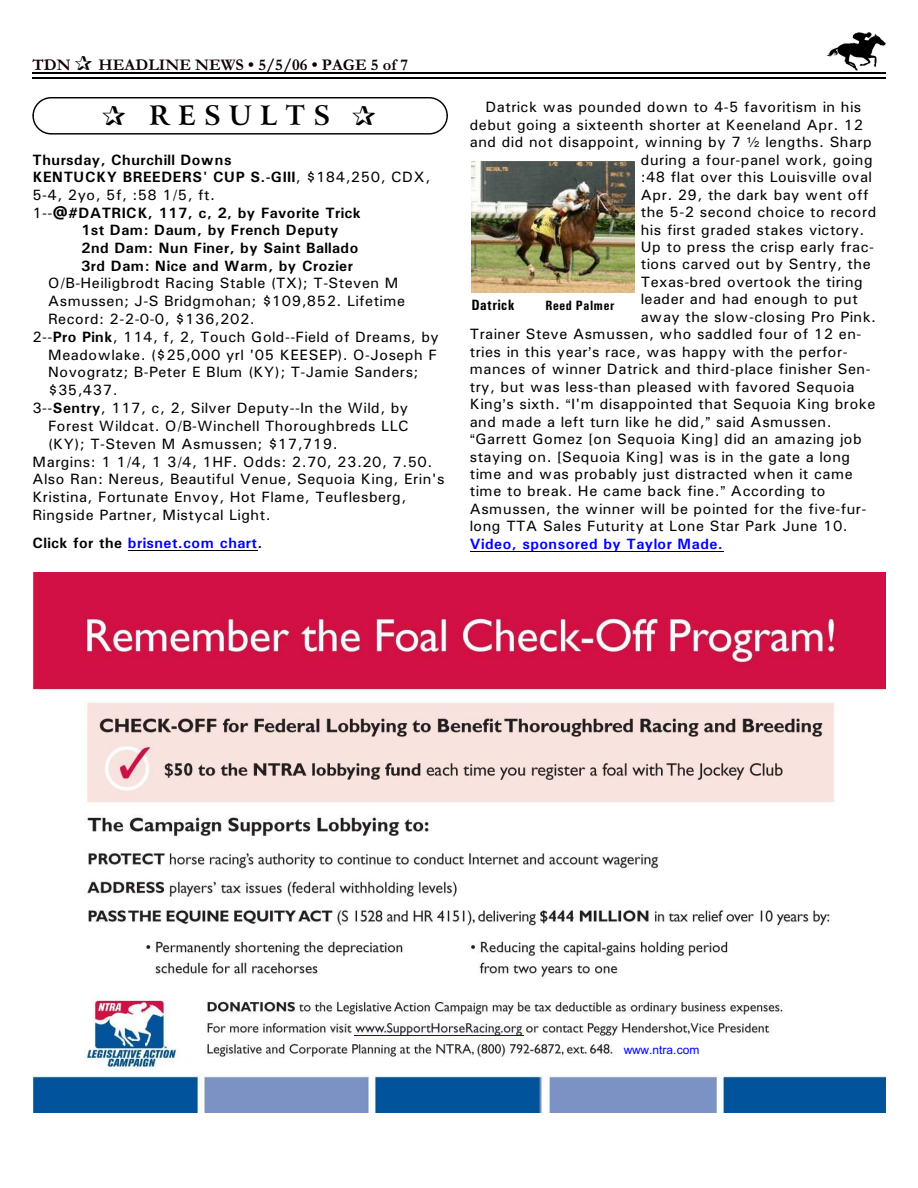
<style>
.page{position:relative;width:918px;height:1188px;background:#fff}
.page>*{position:absolute;margin:0;border:0;box-sizing:border-box;transform-origin:0 0}
.t1{font:700 27px "Arrus BT";letter-spacing:.295em;color:#000}
.t2{font:700 16.5px "Garamond";letter-spacing:.005em;color:#0f0000}
.t3{font:15px/17.4px "Univers";letter-spacing:.03em;color:#000;text-align:justify}
.t4{font:700 15px "Univers";letter-spacing:.03em;color:#000}
.t5{font:700 15px "Univers";letter-spacing:.03em;color:#00f}
.t6{font:700 15px "Univers Condensed";letter-spacing:.03em;color:#000}
.t7{font:700 13.5px "Univers Condensed";letter-spacing:.045em;color:#000}
.t8{font:12px "Arial";letter-spacing:.01em;color:#00f}
.s1{color:#001400}
.s2{font-weight:400}
.s3{font-weight:700}
.s4{color:#000}
</style>
<div class="page">
<img style="left:826px;top:32px;width:60px;height:38px">
<hr style="left:32px;top:72px;width:853px;height:1px;background:#000">
<hr style="left:32px;top:77px;width:853px;height:2px;background:#000">
<div style="left:32px;top:97px;width:416px;height:38px;border:1px solid #000;border-radius:18px"></div>
<hr style="left:128px;top:550px;width:130px;height:1px;background:#000">
<hr style="left:470px;top:551px;width:253px;height:1px;background:#000">
<img style="left:32px;top:572px;width:854px;height:540px">
<hr style="left:355px;top:1035px;width:169px;height:1px;background:#00f">
<img style="left:471px;top:161px;width:163px;height:132px">
<p class="t2" style="left:32px;top:59px;width:40px">TDN</p>
<p class="t2" style="left:98px;top:59px;width:311px">HEADLINE NEWS • 5/5/06 • PAGE 5 of <span class="s1">7</span></p>
<h1 class="t1" style="left:149px;top:105px;width:183px">RESULTS</h1>
<p class="t4" style="left:32px;top:154px;width:201px">Thursday, Churchill Downs</p>
<p class="t4" style="left:32px;top:172px;width:399px">KENTUCKY BREEDERS' CUP S.-GIII<span class="s2">, $184,250, CDX,</span></p>
<p class="t3" style="left:32px;top:187px;width:184px">5-4, 2yo, 5f, :58 1/5, ft.</p>
<p class="t4" style="left:32px;top:207px;width:330px"><span class="s2">1--</span>@#DATRICK, 117, c, 2, by Favorite Trick</p>
<p class="t4" style="left:81px;top:225px;width:259px">1st Dam: Daum, by French Deputy</p>
<p class="t4" style="left:81px;top:243px;width:279px">2nd Dam: Nun Finer, by Saint Ballado</p>
<p class="t4" style="left:81px;top:260px;width:274px">3rd Dam: Nice and Warm, by Crozier</p>
<p class="t3" style="left:48px;top:276px;width:352px">O/B-Heiligbrodt Racing Stable (TX); T-Steven M</p>
<p class="t3" style="left:48px;top:294px;width:359px">Asmussen; J-S Bridgmohan; $109,852. Lifetime</p>
<p class="t3" style="left:48px;top:311px;width:208px">Record: 2-2-0-0, $136,202.</p>
<p class="t3" style="left:32px;top:329px;width:408px">2--<span class="s3">Pro Pink</span>, 114, f, 2, Touch Gold--Field of Dreams, by</p>
<p class="t3" style="left:48px;top:347px;width:390px">Meadowlake. ($25,000 yrl '05 KEESEP). O-Joseph F</p>
<p class="t3" style="left:48px;top:365px;width:372px">Novogratz; B-Peter E Blum (KY); T-Jamie Sanders;</p>
<p class="t3" style="left:48px;top:383px;width:71px">$35,437.</p>
<p class="t3" style="left:32px;top:401px;width:377px">3--<span class="s3">Sentry</span>, 117, c, 2, Silver Deputy--In the Wild, by</p>
<p class="t3" style="left:48px;top:418px;width:362px">Forest Wildcat. O/B-Winchell Thoroughbreds LLC</p>
<p class="t3" style="left:48px;top:436px;width:291px">(KY); T-Steven M Asmussen; $17,719.</p>
<p class="t3" style="left:32px;top:454px;width:402px">Margins: 1 1/4, 1 3/4, 1HF. Odds: 2.70, 23.20, 7.50.</p>
<p class="t3" style="left:32px;top:472px;width:414px">Also Ran: Nereus, Beautiful Venue, Sequoia King, Erin's</p>
<p class="t3" style="left:32px;top:490px;width:376px">Kristina, Fortunate Envoy, Hot Flame, Teuflesberg,</p>
<p class="t3" style="left:32px;top:507px;width:240px">Ringside Partner, Mistycal Light.</p>
<p class="t5" style="left:32px;top:538px;width:232px"><span class="s4">Click for the</span> brisnet.com chart<span class="s4">.</span></p>
<p class="t3" style="left:470px;top:100px;width:395px;text-indent:16px">Datrick was pounded down to 4-5 favoritism in his debut going a sixteenth shorter at Keeneland Apr. 12 and did not disappoint, winning by 7</p>
<p class="t3" style="left:766px;top:135px;width:108px">lengths. Sharp</p>
<p class="t3" style="left:641px;top:152px;width:233px">during a four-panel work, going</p>
<p class="t3" style="left:641px;top:170px;width:233px">:48 flat over this Louisville oval</p>
<p class="t3" style="left:641px;top:187px;width:229px">Apr. 29, the dark bay went off</p>
<p class="t3" style="left:641px;top:205px;width:237px">the 5-2 second choice to record</p>
<p class="t3" style="left:641px;top:222px;width:225px">his first graded stakes victory.</p>
<p class="t3" style="left:641px;top:239px;width:235px">Up to press the crisp early frac-</p>
<p class="t3" style="left:641px;top:257px;width:231px">tions carved out by Sentry, the</p>
<p class="t3" style="left:641px;top:274px;width:224px">Texas-bred overtook the tiring</p>
<p class="t3" style="left:641px;top:292px;width:219px">leader and had enough to put</p>
<p class="t3" style="left:641px;top:309px;width:237px">away the slow-closing Pro Pink.</p>
<p class="t3" style="left:470px;top:327px;width:393px">Trainer Steve Asmussen, who saddled four of 12 en-</p>
<p class="t3" style="left:470px;top:344px;width:379px">tries in this year s race, was happy with the perfor-</p>
<p class="t3" style="left:470px;top:362px;width:403px">mances of winner Datrick and third-place finisher Sen-</p>
<p class="t3" style="left:470px;top:379px;width:386px">try, but was less-than pleased with favored Sequoia</p>
<p class="t3" style="left:470px;top:397px;width:407px">King s sixth. I'm disappointed that Sequoia King broke</p>
<p class="t3" style="left:470px;top:414px;width:363px">and made a left turn like he did, said Asmussen.</p>
<p class="t3" style="left:476px;top:432px;width:388px">Garrett Gomez [on Sequoia King] did an amazing job</p>
<p class="t3" style="left:470px;top:449px;width:382px">staying on. [Sequoia King] was is in the gate a long</p>
<p class="t3" style="left:470px;top:466px;width:385px">time and was probably just distracted when it came</p>
<p class="t3" style="left:470px;top:484px;width:357px">time to break. He came back fine. According to</p>
<p class="t3" style="left:470px;top:501px;width:398px">Asmussen, the winner will be pointed for the five-fur-</p>
<p class="t3" style="left:470px;top:519px;width:380px">long TTA Sales Futurity at Lone Star Park June 10.</p>
<p class="t5" style="left:470px;top:538px;width:255px">Video, sponsored by Taylor Made.</p>
<p class="t6" style="left:471px;top:300px;width:45px">Datrick</p>
<p class="t7" style="left:546px;top:301px;width:71px">Reed Palmer</p>
<p class="t8" style="left:624px;top:1045px;width:77px">www.ntra.com</p>
</div>
